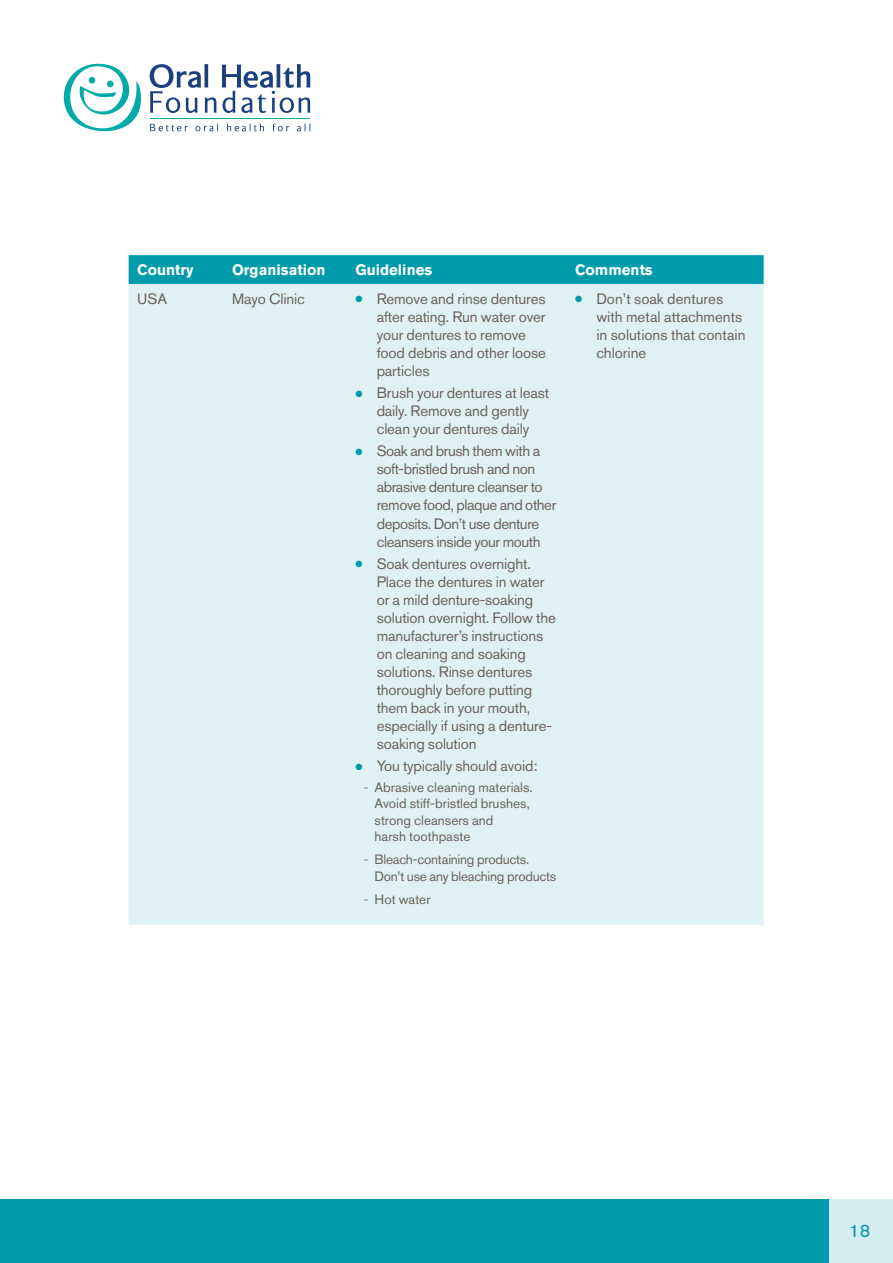
<style>
.page{position:relative;width:893px;height:1263px;background:#fff}
.page>*{position:absolute;margin:0;border:0;box-sizing:border-box;transform-origin:0 0}
.t1{font:18px "Akzidenz Grotesk Pro";color:#009bab}
.OHF_Table_Copy{font:15px/18px "Akzidenz Grotesk Pro";letter-spacing:-.01em;color:#6f625a}
.OHF_Table_Copy-2{font:15px/18px "Akzidenz Grotesk Pro";letter-spacing:-.03em;color:#6f625a}
.OHF_Table_Header{font:700 15px "Akzidenz Grotesk Pro";color:#fff}
.t2{font:13.5px/16.5px "Akzidenz Grotesk Pro";color:#6f625a}
.t3{font:13.5px/16.5px "Akzidenz Grotesk Pro";letter-spacing:-.02em;color:#6f625a}
.s1{color:#009bab}
.s2{font-weight:300}
</style>
<div class="page">
<svg style="left:64px;top:64px;width:246px;height:67px"></svg>
<hr style="left:150px;top:118px;width:160px;height:1px;background:#00aaa7">
<div style="left:0;top:1199px;width:893px;height:64px;background:#009bab"></div>
<div style="left:829px;top:1199px;width:64px;height:64px;background:#d5ecf0"></div>
<div style="left:129px;top:255px;width:635px;height:29px;background:#009bab"></div>
<div style="left:129px;top:284px;width:635px;height:641px;background:#e0f1f4"></div>
<p class="OHF_Table_Header" style="left:137px;top:260px;width:58px">Country</p>
<p class="OHF_Table_Header" style="left:232px;top:260px;width:95px">Organisation</p>
<p class="OHF_Table_Header" style="left:355px;top:260px;width:78px">Guidelines</p>
<p class="OHF_Table_Header" style="left:575px;top:260px;width:79px">Comments</p>
<p class="OHF_Table_Copy" style="left:137px;top:290px;width:32px">USA</p>
<p class="OHF_Table_Copy" style="left:232px;top:290px;width:74px">Mayo Clinic</p>
<p class="OHF_Table_Copy" style="left:377px;top:290px;width:171px;text-indent:-21px"><span class="s1">●</span> Remove and rinse dentures after eating. Run water over your dentures to remove food debris and other loose particles</p>
<p class="OHF_Table_Copy" style="left:355px;top:384px;width:195px;text-align:center"><span class="s1">●</span> Brush your dentures at least daily. Remove and gently<br>clean your dentures daily</p>
<p class="OHF_Table_Copy-2" style="left:377px;top:442px;width:181px;text-indent:-21px"><span class="s1">●</span> Soak and brush them with a soft-bristled brush and non abrasive denture cleanser to remove food, plaque and other deposits. Don’t use denture cleansers inside your mouth</p>
<p class="OHF_Table_Copy" style="left:377px;top:554px;width:181px;text-indent:-21px"><span class="s1">●</span> Soak dentures overnight.<br>Place the dentures in water or a mild denture-soaking solution overnight. Follow the manufacturer’s instructions on cleaning and soaking solutions. Rinse dentures thoroughly before putting them back in your mouth, especially if using a denture&shy;soaking solution</p>
<p class="OHF_Table_Copy" style="left:355px;top:757px;width:184px"><span class="s1">●</span> You typically should avoid:</p>
<p class="t2" style="left:375px;top:779px;width:160px;text-indent:-11px"><span class="s2">-</span> Abrasive cleaning materials.<br>Avoid stiff-bristled brushes, strong cleansers and<br>harsh toothpaste</p>
<p class="t3" style="left:375px;top:851px;width:183px;text-indent:-11px"><span class="s2">-</span> Bleach-containing products.<br>Don’t use any bleaching products</p>
<p class="t2" style="left:364px;top:890px;width:68px"><span class="s2">-</span> Hot water</p>
<p class="OHF_Table_Copy" style="left:596px;top:290px;width:151px;text-indent:-21px"><span class="s1">●</span> Don’t soak dentures with metal attachments in solutions that contain chlorine</p>
<p class="t1" style="left:849px;top:1218px;width:22px">18</p>
</div>
